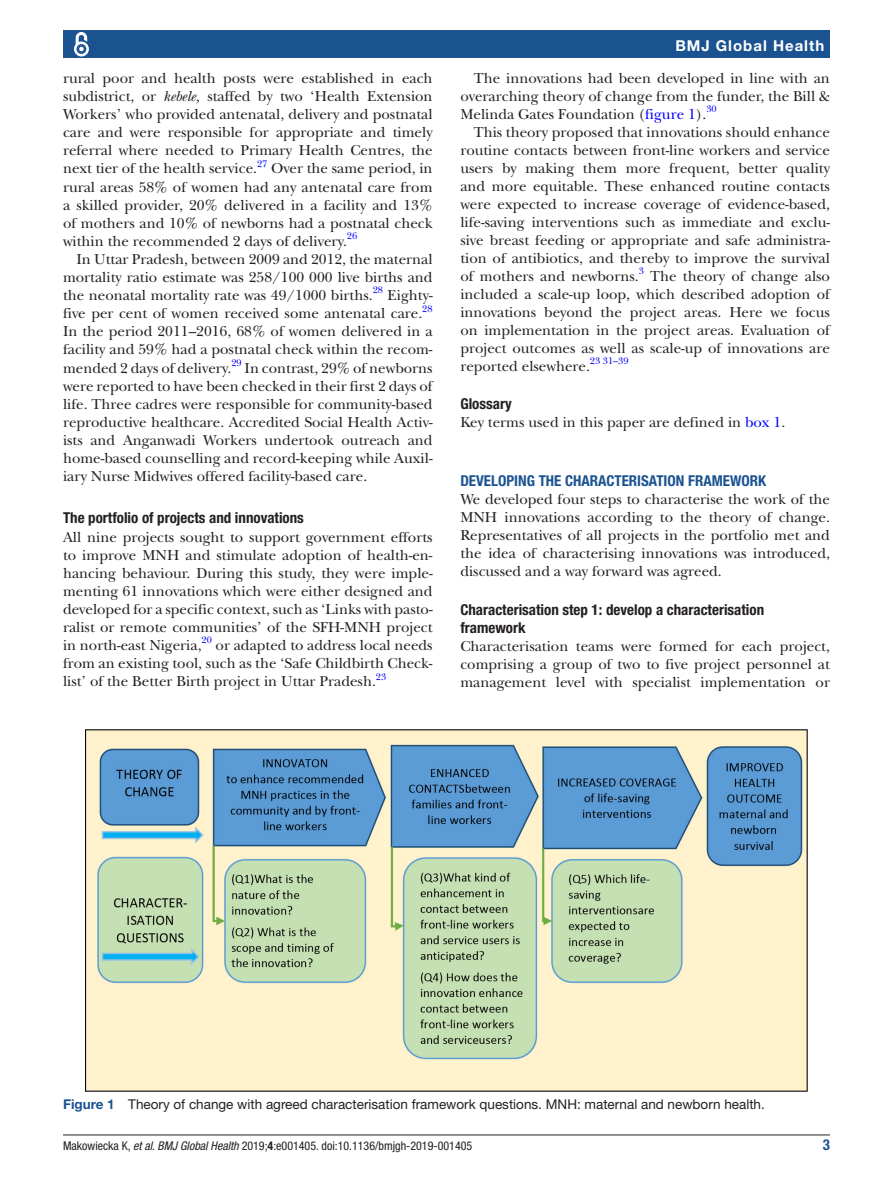
<style>
.page{position:relative;width:893px;height:1191px;background:#fff}
.page>*{position:absolute;margin:0;border:0;box-sizing:border-box;transform-origin:0 0}
.t1{font:15px/18.1px "New Baskerville";color:#231f20;text-align:justify}
.t2{font:700 condensed 15px/18px "Helvetica Neue LT Std";color:#231f20}
.t3{font:700 condensed 15px "Helvetica Neue LT Std";color:#1b5391}
.t4{font:700 15px "Helvetica Neue LT Std";letter-spacing:.065em;color:#fff}
.t5{font:13.5px "Helvetica Neue LT Std";color:#231f20}
.t6{font:condensed 12px "Helvetica Neue LT Std";color:#231f20}
.t7{font:9.9px "New Baskerville";color:#00f}
.s1{font-style:italic}
.s2{color:#00f}
.s3{font-weight:700;color:#1b5391}
.s4{font-weight:700}
</style>
<div class="page">
<hr style="left:63px;top:1134px;width:767px;height:1px;background:#231f20">
<div style="left:63px;top:31px;width:767px;height:27px;background:#1b5391"></div>
<svg style="left:74px;top:32px;width:15px;height:25px"></svg>
<div style="left:78px;top:45px;width:7px;height:8px;border:1px solid #1b5391;border-radius:50%"></div>
<img style="left:85px;top:730px;width:723px;height:361px">
<p class="t1" style="left:63px;top:69px;width:371px">rural poor and health posts were established in each subdistrict, or <span class="s1">kebele,</span> staffed by two ‘Health Extension Workers’ who provided antenatal, delivery and postnatal care and were responsible for appropriate and timely referral where needed to Primary Health Centres, the next tier of the health service.<sup>27</sup> Over the same period, in rural areas 58% of women had any antenatal care from a skilled provider, 20% delivered in a facility and 13% of mothers and 10% of newborns had a postnatal check within the recommended 2 days of delivery.</p>
<p class="t7" style="left:347px;top:230px;width:12px">26</p>
<p class="t1" style="left:63px;top:250px;width:371px;text-indent:14px">In Uttar Pradesh, between 2009 and 2012, the maternal mortality ratio estimate was 258/100 000 live births and the neonatal mortality rate was 49/1000 births.</p>
<p class="t7" style="left:373px;top:284px;width:12px">28</p>
<p class="t1" style="left:63px;top:286px;width:371px;text-indent:325px">Eighty&shy;five per cent of women received some antenatal care.</p>
<p class="t7" style="left:422px;top:302px;width:12px">28</p>
<p class="t1" style="left:63px;top:322px;width:371px">In the period 2011–2016, 68% of women delivered in a facility and 59% had a postnatal check within the recom&shy;mended 2 days of delivery.</p>
<p class="t7" style="left:231px;top:357px;width:12px">29</p>
<p class="t1" style="left:63px;top:359px;width:371px;text-indent:182px">In contrast, 29% of newborns were reported to have been checked in their first 2 days of life. Three cadres were responsible for community-based reproductive healthcare. Accredited Social Health Activ&shy;ists and Anganwadi Workers undertook outreach and home-based counselling and record-keeping while Auxil&shy;iary Nurse Midwives offered facility-based care.</p>
<p class="t2" style="left:63px;top:509px;width:242px">The portfolio of projects and innovations</p>
<p class="t1" style="left:63px;top:527px;width:371px">All nine projects sought to support government efforts to improve MNH and stimulate adoption of health-en&shy;hancing behaviour. During this study, they were imple&shy;menting 61 innovations which were either designed and developed for a specific context, such as ‘Links with pasto&shy;ralist or remote communities’ of the SFH-MNH project in north-east Nigeria,</p>
<p class="t7" style="left:202px;top:634px;width:12px">20</p>
<p class="t1" style="left:63px;top:636px;width:371px;text-indent:153px">or adapted to address local needs from an existing tool, such as the ‘Safe Childbirth Check&shy;list’ of the Better Birth project in Uttar Pradesh.</p>
<p class="t7" style="left:376px;top:670px;width:12px">23</p>
<p class="t4" style="left:675px;top:36px;width:150px">BMJ Global Health</p>
<p class="t1" style="left:460px;top:69px;width:371px;text-indent:14px">The innovations had been developed in line with an overarching theory of change from the funder, the Bill &amp; Melinda Gates Foundation (<span class="s2">figure 1</span>).</p>
<p class="t7" style="left:706px;top:103px;width:12px">30</p>
<p class="t1" style="left:460px;top:123px;width:371px;text-indent:14px">This theory proposed that innovations should enhance routine contacts between front-line workers and service users by making them more frequent, better quality and more equitable. These enhanced routine contacts were expected to increase coverage of evidence-based, life-saving interventions such as immediate and exclu&shy;sive breast feeding or appropriate and safe administra&shy;tion of antibiotics, and thereby to improve the survival of mothers and newborns.</p>
<p class="t7" style="left:639px;top:265px;width:7px">3</p>
<p class="t1" style="left:460px;top:267px;width:371px;text-indent:190px">The theory of change also included a scale-up loop, which described adoption of innovations beyond the project areas. Here we focus on implementation in the project areas. Evaluation of project outcomes as well as scale-up of innovations are reported elsewhere.</p>
<p class="t7" style="left:590px;top:355px;width:40px">23 31–39</p>
<p class="t2" style="left:460px;top:395px;width:53px">Glossary</p>
<p class="t1" style="left:460px;top:413px;width:326px">Key terms used in this paper are defined in <span class="s2">box 1</span>.</p>
<p class="t3" style="left:460px;top:472px;width:114px">Developing the charact</p>
<p class="t3" style="left:622px;top:472px;width:15px">erisati</p>
<p class="t3" style="left:667px;top:472px;width:100px">on framework</p>
<p class="t1" style="left:460px;top:490px;width:371px">We developed four steps to characterise the work of the MNH innovations according to the theory of change.<br>Representatives of all projects in the portfolio met and the idea of characterising innovations was introduced, discussed and a way forward was agreed.</p>
<p class="t2" style="left:460px;top:600px;width:305px">Characterisation step 1: develop a characterisation framework</p>
<p class="t1" style="left:460px;top:637px;width:371px">Characterisation teams were formed for each project, comprising a group of two to five project personnel at management level with specialist implementation or</p>
<p class="t5" style="left:63px;top:1096px;width:703px"><span class="s3">Figure 1</span> Theory of change with agreed characterisation framework questions. MNH: maternal and newborn health.</p>
<p class="t6" style="left:63px;top:1138px;width:411px">Makowiecka K, <span class="s1">et al</span>. <span class="s1">BMJ Global Health</span> 2019;<span class="s4">4</span>:e001405. doi:10.1136/bmjgh-2019-001405</p>
<p class="t3" style="left:823px;top:1135px;width:9px">3</p>
</div>
